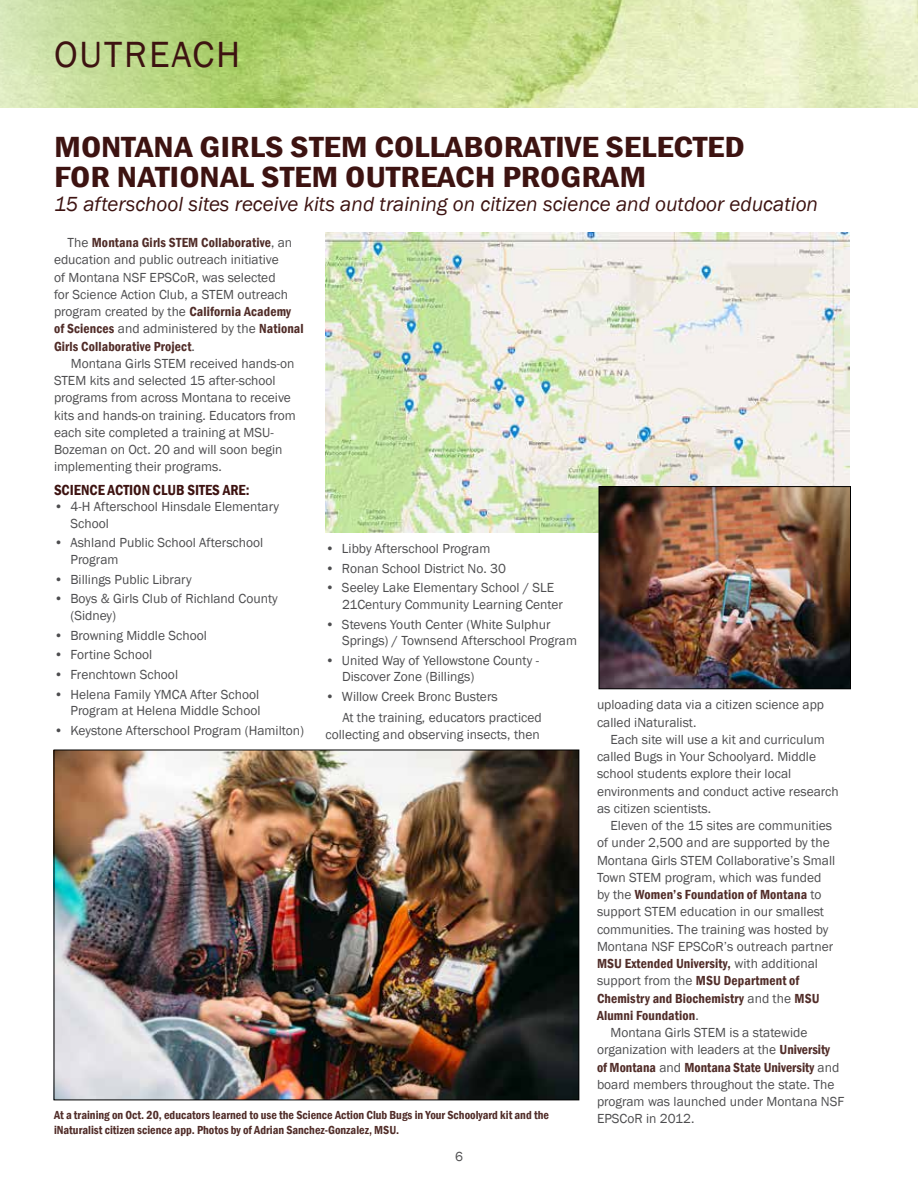
<style>
.page{position:relative;width:918px;height:1188px;background:#fff}
.page>*{position:absolute;margin:0;border:0;box-sizing:border-box;transform-origin:0 0}
.t1{font:37.5px "Franklin Gothic";letter-spacing:.05em;color:#3d1311}
.t2{font:600 condensed 30px/30px "Franklin Gothic";color:#3d1311;scale:1.2 1}
.t3{font:italic 21px "Franklin Gothic";color:#3d1311}
.t4{font:600 condensed 15px "Franklin Gothic";color:#3d1311}
.body_indent{font:13.5px/17.2px "Franklin Gothic";color:#4d4d4f}
.Body_bullet_list{font:13.5px/16.5px "Franklin Gothic";color:#4d4d4f}
.body{font:13.5px "Franklin Gothic";color:#4d4d4f}
.t5{font:600 condensed 12px/15px "Franklin Gothic";color:#512d29}
.s1{font-weight:600;font-stretch:condensed;color:#512d29}
</style>
<div class="page">
<img style="left:56px;top:752px;width:521px;height:346px">
<img style="left:326px;top:233px;width:524px;height:300px">
<img style="left:601px;top:488px;width:248px;height:199px">
<div style="left:599px;top:486px;width:252px;height:203px;border:1px solid #000"></div>
<img style="left:0;top:0;width:918px;height:108px">
<h1 class="t1" style="left:54px;top:31px;width:188px">OUTREACH</h1>
<h1 class="t2" style="left:54px;top:132px;width:577px">MONTANA GIRLS STEM COLLABORATIVE SELECTED<br>FOR NATIONAL STEM OUTREACH PROGRAM</h1>
<h1 class="t3" style="left:54px;top:191px;width:766px">15 afterschool sites receive kits and training on citizen science and outdoor education</h1>
<p class="body_indent" style="left:54px;top:234px;width:251px;text-indent:14px">The <span class="s1">Montana Girls STEM Collaborative</span>, an education and public outreach initiative<br>of Montana NSF EPSCoR, was selected<br>for Science Action Club, a STEM outreach program created by the <span class="s1">California Academy of Sciences</span> and administered by the <span class="s1">National Girls Collaborative Project</span>.</p>
<p class="body_indent" style="left:54px;top:355px;width:243px;text-indent:17px">Montana Girls STEM received hands-on STEM kits and selected 15 after-school programs from across Montana to receive kits and hands-on training. Educators from each site completed a training at MSU-Bozeman on Oct. 20 and will soon begin implementing their programs.</p>
<h3 class="t4" style="left:54px;top:480px;width:197px">SCIENCE ACTION CLUB SITES ARE:</h3>
<p class="Body_bullet_list" style="left:70px;top:499px;width:210px;text-indent:-16px">• 4-H Afterschool Hinsdale Elementary<br>School</p>
<p class="Body_bullet_list" style="left:70px;top:535px;width:194px;text-indent:-16px">• Ashland Public School Afterschool<br>Program</p>
<p class="Body_bullet_list" style="left:54px;top:571px;width:139px">• Billings Public Library</p>
<p class="Body_bullet_list" style="left:70px;top:591px;width:209px;text-indent:-16px">• Boys &amp; Girls Club of Richland County (Sidney)</p>
<p class="Body_bullet_list" style="left:54px;top:627px;width:154px">• Browning Middle School</p>
<p class="Body_bullet_list" style="left:54px;top:647px;width:100px">• Fortine School</p>
<p class="Body_bullet_list" style="left:54px;top:667px;width:126px">• Frenchtown School</p>
<p class="Body_bullet_list" style="left:54px;top:686px;width:208px;text-align:right">• Helena Family YMCA After School<br>Program at Helena Middle School</p>
<p class="Body_bullet_list" style="left:54px;top:723px;width:252px">• Keystone Afterschool Program (Hamilton)</p>
<p class="Body_bullet_list" style="left:326px;top:540px;width:166px">• Libby Afterschool Program</p>
<p class="Body_bullet_list" style="left:326px;top:560px;width:182px">• Ronan School District No. 30</p>
<p class="Body_bullet_list" style="left:342px;top:580px;width:223px;text-indent:-16px">• Seeley Lake Elementary School / SLE<br>21Century Community Learning Center</p>
<p class="Body_bullet_list" style="left:342px;top:616px;width:237px;text-indent:-16px">• Stevens Youth Center (White Sulphur<br>Springs) / Townsend Afterschool Program</p>
<p class="Body_bullet_list" style="left:342px;top:652px;width:199px;text-indent:-16px">• United Way of Yellowstone County -<br>Discover Zone (Billings)</p>
<p class="Body_bullet_list" style="left:326px;top:689px;width:174px">• Willow Creek Bronc Busters</p>
<p class="body_indent" style="left:326px;top:709px;width:218px;text-align:right">At the training, educators practiced collecting and observing insects, then</p>
<p class="body_indent" style="left:597px;top:697px;width:229px">uploading data via a citizen science app called iNaturalist.</p>
<p class="body_indent" style="left:597px;top:731px;width:243px;text-indent:14px">Each site will use a kit and curriculum called Bugs in Your Schoolyard. Middle school students explore their local environments and conduct active research as citizen scientists.</p>
<p class="body_indent" style="left:597px;top:817px;width:240px;text-indent:14px">Eleven of the 15 sites are communities of under 2,500 and are supported by the Montana Girls STEM Collaborative’s Small Town STEM program, which was funded by the <span class="s1">Women’s Foundation of Montana</span> to support STEM education in our smallest communities. The training was hosted by Montana NSF EPSCoR’s outreach partner <span class="s1">MSU Extended University,</span> with additional support from the <span class="s1">MSU Department of Chemistry and Biochemistry</span> and the <span class="s1">MSU Alumni Foundation</span>.</p>
<p class="body_indent" style="left:597px;top:1024px;width:249px;text-indent:14px">Montana Girls STEM is a statewide organization with leaders at the <span class="s1">University<br>of Montana</span> and <span class="s1">Montana State University</span> and board members throughout the state. The program was launched under Montana NSF EPSCoR in 2012.</p>
<p class="t5" style="left:54px;top:1107px;width:496px">At a training on Oct. 20, educators learned to use the Science Action Club Bugs in Your Schoolyard kit and the iNaturalist citizen science app. Photos by of Adrian Sanchez-Gonzalez, MSU.</p>
<p class="body" style="left:455px;top:1148px;width:9px">6</p>
</div>
